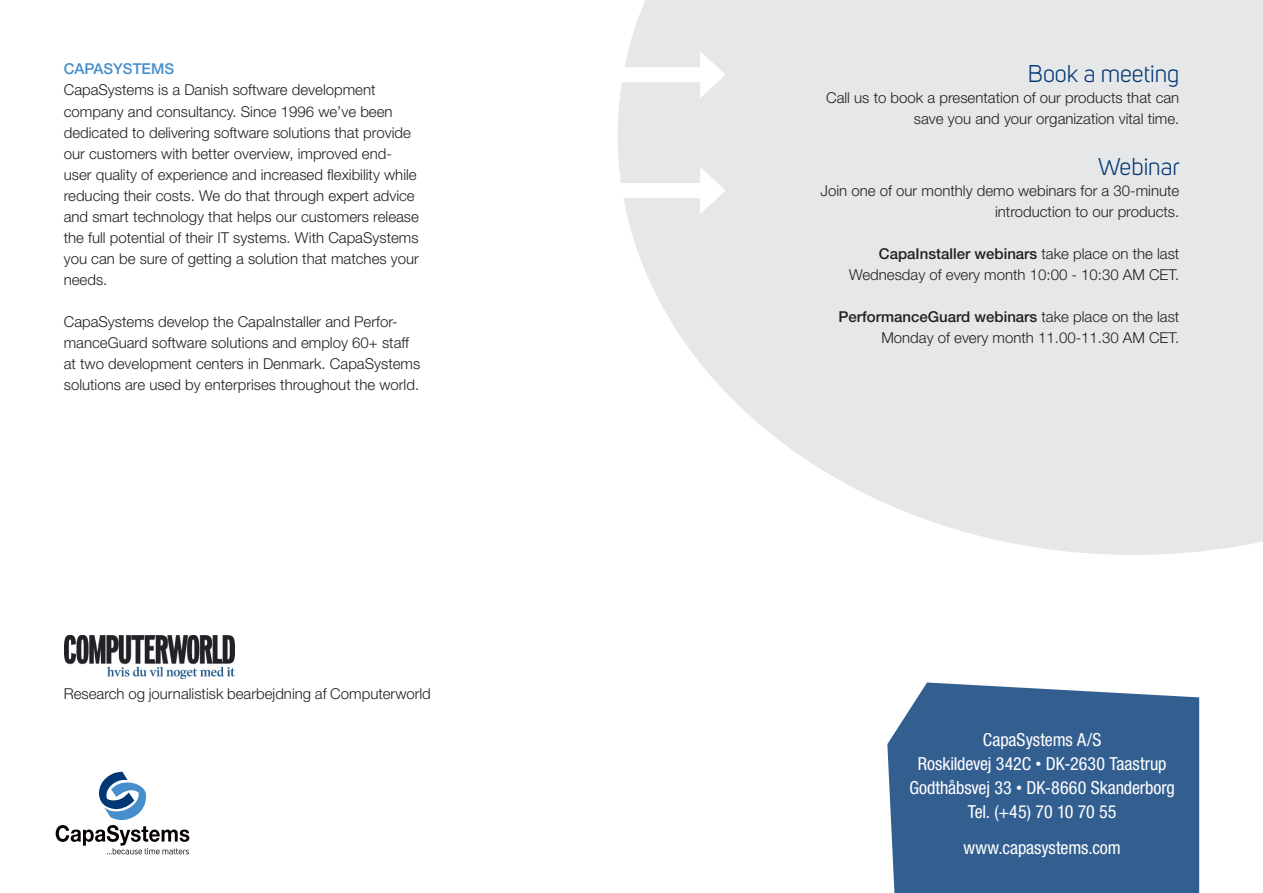
<style>
.page{position:relative;width:1263px;height:893px;background:#fff}
.page>*{position:absolute;margin:0;border:0;box-sizing:border-box;transform-origin:0 0}
.Sub_header{font:24px "Uni Sans";color:#013775}
.t1{font:condensed 18px/24px "Helvetica Neue LT Std";letter-spacing:-.005em;color:#fff;text-align:center}
.Brød{font:300 15px/21px "Helvetica Neue LT Std";color:#231f20;text-align:right}
.Brød_-_Header{font:500 15px "Helvetica Neue LT Std";color:#468fcc}
.s1{font-weight:500}
.s2{font-size:12px}
</style>
<div class="page">
<svg style="left:887px;top:682px;width:312px;height:211px;background:#416a98"></svg>
<svg style="left:56px;top:772px;width:133px;height:82px"></svg>
<svg style="left:618px;top:0;width:645px;height:555px;background:#e9eaeb"></svg>
<div style="left:537px;top:67px;width:173px;height:15px;background:#fff"></div>
<svg style="left:700px;top:51px;width:25px;height:47px"></svg>
<div style="left:537px;top:183px;width:173px;height:15px;background:#fff"></div>
<svg style="left:700px;top:167px;width:25px;height:47px"></svg>
<img style="left:65px;top:636px;width:170px;height:42px">
<p class="Brød_-_Header" style="left:64px;top:60px;width:112px">CAPASYSTEMS</p>
<p class="Brød" style="left:64px;top:79px;width:357px;text-align:left">CapaSystems is a Danish software development company and consultancy. Since 1996 we’ve been dedicated to delivering software solutions that provide our customers with better overview, improved end&shy;user quality of experience and increased flexibility while reducing their costs. We do that through expert advice and smart technology that helps our customers release the full potential of their IT systems. With CapaSystems you can be sure of getting a solution that matches your needs.</p>
<p class="Brød" style="left:64px;top:310px;width:358px;text-align:left">CapaSystems develop the CapaInstaller and Perfor&shy;manceGuard software solutions and employ 60+ staff at two development centers in Denmark. CapaSystems solutions are used by enterprises throughout the world.</p>
<p class="Brød" style="left:64px;top:682px;width:369px">Research og journalistisk bearbejdning af Computerworld</p>
<p class="Sub_header" style="left:1028px;top:60px;width:153px">Book a meeting</p>
<p class="Brød" style="left:826px;top:87px;width:355px">Call us to book a presentation of our products that can save you and your organization vital time.</p>
<p class="Sub_header" style="left:1098px;top:153px;width:83px">Webinar</p>
<p class="Brød" style="left:821px;top:180px;width:360px">Join one of our monthly demo webinars for a 30-minute introduction to our products.</p>
<p class="Brød" style="left:849px;top:243px;width:332px"><span class="s1">CapaInstaller webinars</span> take place on the last<br>Wednesday of every month 10:00 - 10:30 AM CET.</p>
<p class="Brød" style="left:839px;top:306px;width:342px"><span class="s1">PerformanceGuard webinars</span> take place on the last<br>Monday of every month 11.00-11.30 AM CET.</p>
<p class="t1" style="left:918px;top:727px;width:250px">CapaSystems A/S<br>Roskildevej 342C <span class="s2">•</span> DK-2630 Taastrup</p>
<p class="t1" style="left:909px;top:775px;width:267px">Godthåbsvej 33 <span class="s2">•</span> DK-8660 Skanderborg<br>Tel. (+45) 70 10 70 55</p>
<p class="t1" style="left:963px;top:835px;width:159px">www.capasystems.com</p>
</div>
